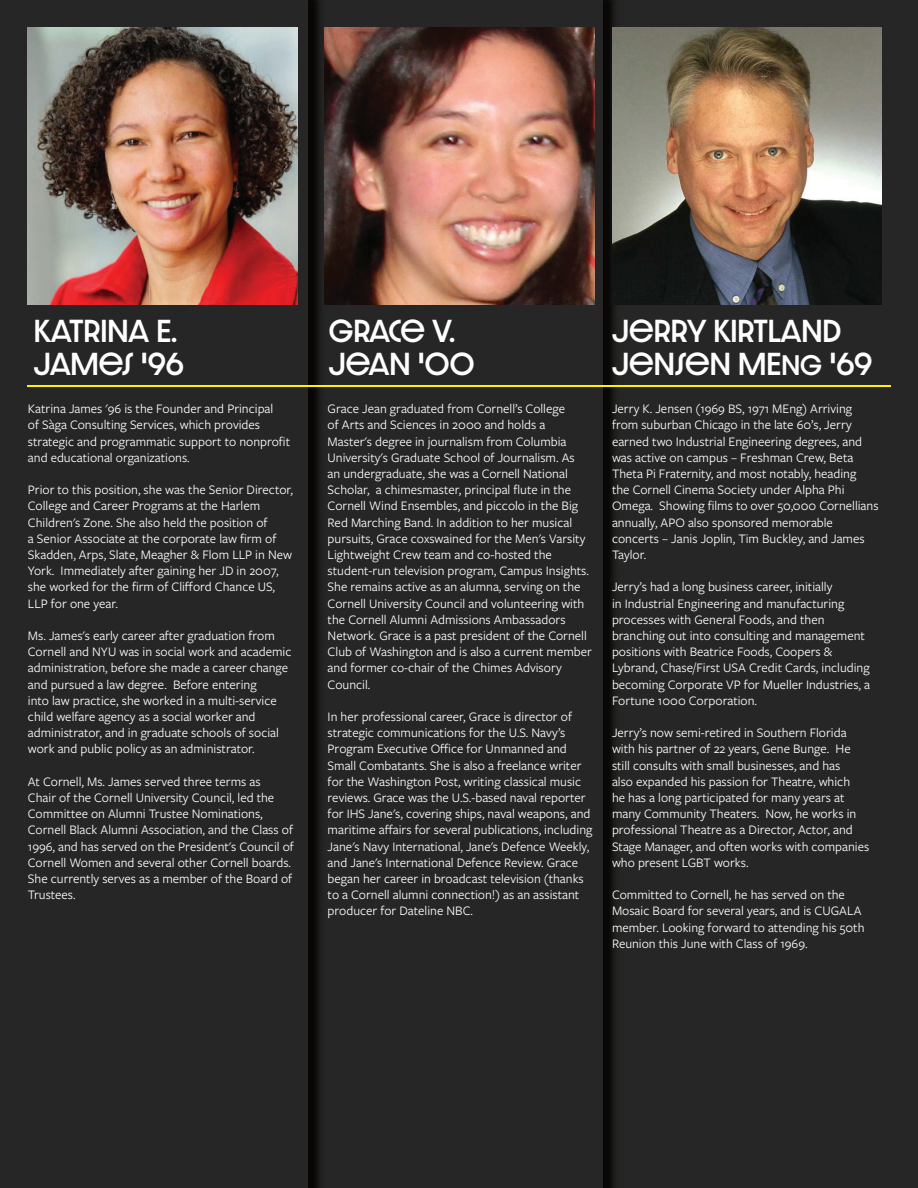
<style>
.page{position:relative;width:918px;height:1188px;background:#252625}
.page>*{position:absolute;margin:0;border:0;box-sizing:border-box;transform-origin:0 0}
.t1{font:500 27px/32.4px "Dazzle Unicase";color:#fff}
.t2{font:500 27px/32.4px "Dazzle Unicase";letter-spacing:-.02em;color:#fff}
.t3{font:13.5px/16.2px "Freight Sans Pro";color:#fff}
.s1{font-style:inherit}
.s2{font-size:24px}
</style>
<div class="page">
<img style="left:602px;top:0;width:19px;height:1188px">
<img style="left:307px;top:0;width:19px;height:1188px">
<hr style="left:28px;top:386px;width:863px;height:1px;background:#fff101">
<img style="left:28px;top:27px;width:270px;height:277px">
<img style="left:324px;top:27px;width:270px;height:277px">
<img style="left:612px;top:27px;width:270px;height:277px">
<h1 class="t1" style="left:34px;top:315px;width:152px">KATRINA E.<br>JAMES '96</h1>
<p class="t3" style="left:28px;top:400px;width:264px">Katrina James '96 is the Founder and Principal<br>of Sàga Consulting Services, which provides strategic and programmatic support to nonprofit and educational organizations.</p>
<p class="t3" style="left:28px;top:481px;width:267px">Prior to this position, she was the Senior Director, College and Career Programs at the Harlem Children's Zone. She also held the position of<br>a Senior Associate at the corporate law firm of Skadden, Arps, Slate, Meagher &amp; Flom LLP in New York. Immediately after gaining her JD in 2007, she worked for the firm of Clifford Chance US, LLP for one year.</p>
<p class="t3" style="left:28px;top:627px;width:265px">Ms. James's early career after graduation from Cornell and NYU was in social work and academic administration, before she made a career change and pursued a law degree. Before entering<br>into law practice, she worked in a multi-service child welfare agency as a social worker and administrator, and in graduate schools of social work and public policy as an administrator.</p>
<p class="t3" style="left:28px;top:773px;width:267px">At Cornell, Ms. James served three terms as<br>Chair of the Cornell University Council, led the Committee on Alumni Trustee Nominations, Cornell Black Alumni Association, and the Class of 1996, and has served on the President's Council of Cornell Women and several other Cornell boards.<br>She currently serves as a member of the Board of Trustees.</p>
<h1 class="t2" style="left:329px;top:315px;width:147px">GRACE V.<br>JEAN '00</h1>
<p class="t3" style="left:328px;top:400px;width:266px">Grace Jean graduated from Cornell’s College<br>of Arts and Sciences in 2000 and holds a Master's degree in journalism from Columbia University's Graduate School of Journalism. As<br>an undergraduate, she was a Cornell National Scholar, a chimesmaster, principal flute in the Cornell Wind Ensembles, and piccolo in the Big Red Marching Band. In addition to her musical pursuits, Grace coxswained for the Men's Varsity Lightweight Crew team and co-hosted the student-run television program, Campus Insights.<br>She remains active as an alumna, serving on the Cornell University Council and volunteering with the Cornell Alumni Admissions Ambassadors Network. Grace is a past president of the Cornell Club of Washington and is also a current member and former co-chair of the Chimes Advisory Council.</p>
<p class="t3" style="left:328px;top:708px;width:266px">In her professional career, Grace is director of strategic communications for the U.S. Navy’s Program Executive Office for Unmanned and Small Combatants. She is also a freelance writer for the Washington Post, writing classical music reviews. Grace was the U.S.-based naval reporter for IHS Jane's, covering ships, naval weapons, and maritime affairs for several publications, including Jane's Navy International, Jane's Defence Weekly, and Jane's International Defence Review. Grace began her career in broadcast television (thanks to a Cornell alumni connection!) as an assistant producer for Dateline NBC.</p>
<h1 class="t1" style="left:612px;top:315px;width:262px">JERRY KIRTLAND<br>JENSEN M<span class="s1">E</span><span class="s2">NG</span> '69</h1>
<p class="t3" style="left:612px;top:400px;width:268px">Jerry K. Jensen (1969 BS, 1971 MEng) Arriving from suburban Chicago in the late 60’s, Jerry earned two Industrial Engineering degrees, and was active on campus – Freshman Crew, Beta Theta Pi Fraternity, and most notably, heading<br>the Cornell Cinema Society under Alpha Phi Omega. Showing films to over 50,000 Cornellians annually, APO also sponsored memorable concerts – Janis Joplin, Tim Buckley, and James Taylor.</p>
<p class="t3" style="left:612px;top:578px;width:260px">Jerry’s had a long business career, initially<br>in Industrial Engineering and manufacturing processes with General Foods, and then branching out into consulting and management positions with Beatrice Foods, Coopers &amp; Lybrand, Chase/First USA Credit Cards, including becoming Corporate VP for Mueller Industries, a Fortune 1000 Corporation.</p>
<p class="t3" style="left:612px;top:724px;width:259px">Jerry’s now semi-retired in Southern Florida with his partner of 22 years, Gene Bunge. He still consults with small businesses, and has<br>also expanded his passion for Theatre, which<br>he has a long participated for many years at many Community Theaters. Now, he works in professional Theatre as a Director, Actor, and Stage Manager, and often works with companies who present LGBT works.</p>
<p class="t3" style="left:612px;top:886px;width:254px">Committed to Cornell, he has served on the Mosaic Board for several years, and is CUGALA member. Looking forward to attending his 50th Reunion this June with Class of 1969.</p>
</div>
